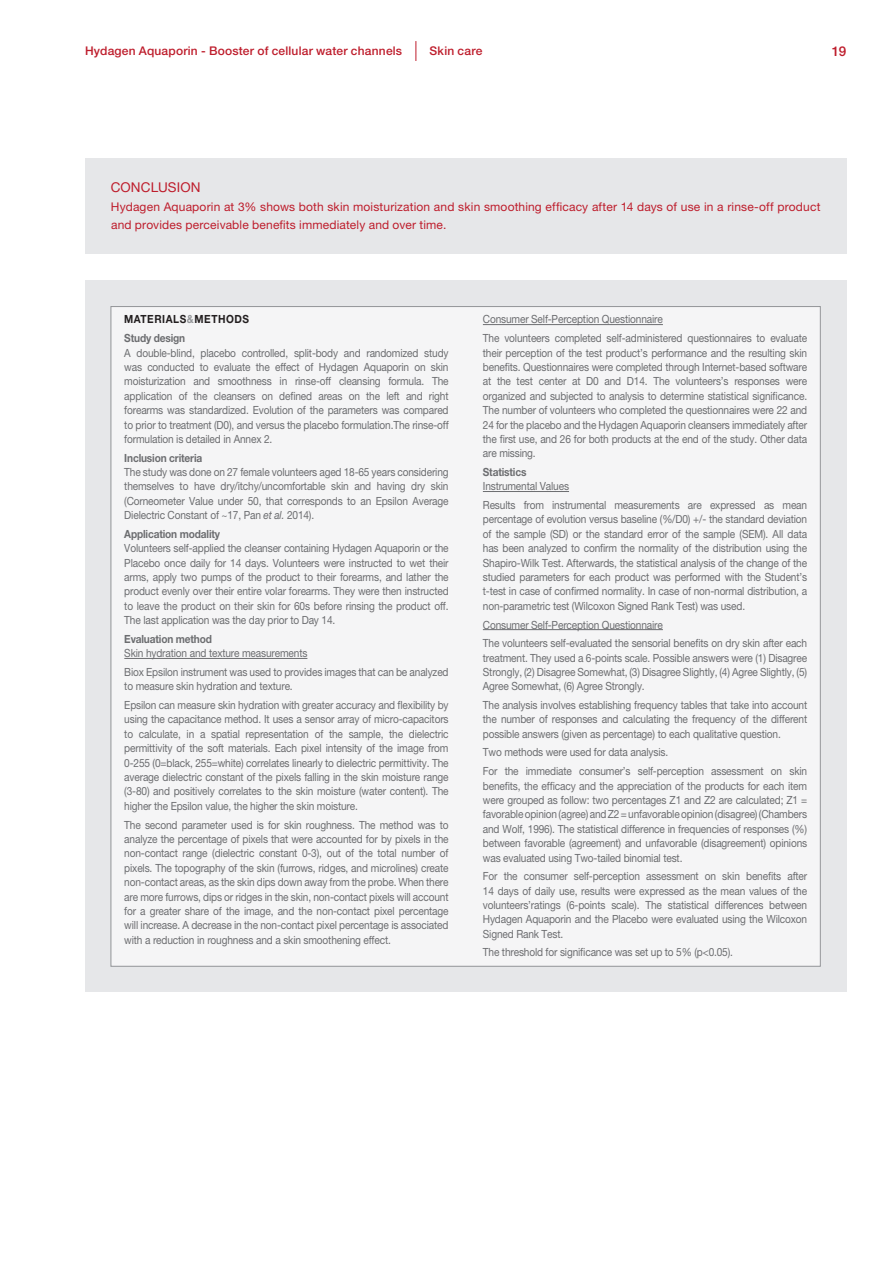
<style>
.page{position:relative;width:893px;height:1263px;background:#fff}
.page>*{position:absolute;margin:0;border:0;box-sizing:border-box;transform-origin:0 0}
.t1{font:13.5px "Helvetica Neue LT Std";letter-spacing:.01em;color:#be1d2c}
.t2{font:500 13.5px "Helvetica Neue LT Std";color:#be1d2c}
.t3{font:12px/18px "Helvetica Neue LT Std";letter-spacing:.015em;color:#be1d2c}
.t4{font:500 12px "Helvetica Neue LT Std";letter-spacing:.015em;color:#be1d2c}
.M_M_texte{font:11.25px/14.4px "Helvetica Neue LT Pro";letter-spacing:-.015em;color:#6c6d70;text-align:justify;scale:.9 1}
.M_M_texte-2{font:700 11.25px "Helvetica Neue LT Pro";letter-spacing:-.015em;color:#6c6d70;scale:.9 1}
.M_M_Titre{font:700 11.25px "Helvetica Neue LT Pro";letter-spacing:.055em;color:#231f20;scale:.9 1}
.s1{color:#939598}
.s2{font-style:italic}
</style>
<div class="page">
<svg style="left:415px;top:41px;width:1px;height:20px"></svg>
<div style="left:85px;top:158px;width:761px;height:96px;background:#e6e7e9"></div>
<div style="left:85px;top:281px;width:761px;height:711px;background:#e6e7e9"></div>
<div style="left:111px;top:307px;width:709px;height:659px;background:#f5f5f6"></div>
<hr style="left:124px;top:658px;width:183px;height:1px;background:#6c6d70">
<hr style="left:483px;top:324px;width:180px;height:1px;background:#6c6d70">
<hr style="left:483px;top:491px;width:86px;height:1px;background:#6c6d70">
<hr style="left:483px;top:629px;width:180px;height:1px;background:#6c6d70">
<p class="t4" style="left:430px;top:44px;width:54px">Skin care</p>
<p class="t4" style="left:85px;top:44px;width:319px">Hydagen Aquaporin - Booster of cellular water channels</p>
<p class="t2" style="left:832px;top:43px;width:16px">19</p>
<p class="t1" style="left:111px;top:180px;width:91px">CONCLUSION</p>
<p class="t3" style="left:111px;top:197px;width:711px">Hydagen Aquaporin at 3% shows both skin moisturization and skin smoothing efficacy after 14 days of use in a rinse-off product and provides perceivable benefits immediately and over time.</p>
<p class="M_M_Titre" style="left:124px;top:312px;width:140px">MATERIALS<span class="s1">&amp;</span>METHODS</p>
<p class="M_M_texte-2" style="left:124px;top:331px;width:69px">Study design</p>
<p class="M_M_texte" style="left:124px;top:345px;width:362px">A double-blind, placebo controlled, split-body and randomized study was conducted to evaluate the effect of Hydagen Aquaporin on skin moisturization and smoothness in rinse-off cleansing formula. The application of the cleansers on defined areas on the left and right forearms was standardized. Evolution of the parameters was compared to prior to treatment (D0), and versus the placebo formulation.The rinse-off formulation is detailed in Annex 2.</p>
<p class="M_M_texte-2" style="left:124px;top:451px;width:88px">Inclusion criteria</p>
<p class="M_M_texte" style="left:124px;top:465px;width:362px">The study was done on 27 female volunteers aged 18-65 years considering themselves to have dry/itchy/uncomfortable skin and having dry skin (Corneometer Value under 50, that corresponds to an Epsilon Average Dielectric Constant of ~17, Pan <span class="s2">et al.</span> 2014).</p>
<p class="M_M_texte-2" style="left:124px;top:527px;width:108px">Application modality</p>
<p class="M_M_texte" style="left:124px;top:541px;width:362px">Volunteers self-applied the cleanser containing Hydagen Aquaporin or the Placebo once daily for 14 days. Volunteers were instructed to wet their arms, apply two pumps of the product to their forearms, and lather the product evenly over their entire volar forearms. They were then instructed to leave the product on their skin for 60s before rinsing the product off.<br>The last application was the day prior to Day 14.</p>
<p class="M_M_texte-2" style="left:124px;top:632px;width:99px">Evaluation method</p>
<p class="M_M_texte" style="left:124px;top:646px;width:205px">Skin hydration and texture measurements</p>
<p class="M_M_texte" style="left:124px;top:665px;width:362px">Biox Epsilon instrument was used to provides images that can be analyzed to measure skin hydration and texture.</p>
<p class="M_M_texte" style="left:124px;top:698px;width:362px">Epsilon can measure skin hydration with greater accuracy and flexibility by using the capacitance method. It uses a sensor array of micro-capacitors to calculate, in a spatial representation of the sample, the dielectric permittivity of the soft materials. Each pixel intensity of the image from 0-255 (0=black, 255=white) correlates linearly to dielectric permittivity. The average dielectric constant of the pixels falling in the skin moisture range (3-80) and positively correlates to the skin moisture (water content). The higher the Epsilon value, the higher the skin moisture.</p>
<p class="M_M_texte" style="left:124px;top:817px;width:362px">The second parameter used is for skin roughness. The method was to analyze the percentage of pixels that were accounted for by pixels in the non-contact range (dielectric constant 0-3), out of the total number of pixels. The topography of the skin (furrows, ridges, and microlines) create non-contact areas, as the skin dips down away from the probe. When there are more furrows, dips or ridges in the skin, non-contact pixels will account for a greater share of the image, and the non-contact pixel percentage will increase. A decrease in the non-contact pixel percentage is associated with a reduction in roughness and a skin smoothening effect.</p>
<p class="M_M_texte" style="left:483px;top:312px;width:202px">Consumer Self-Perception Questionnaire</p>
<p class="M_M_texte" style="left:483px;top:331px;width:362px">The volunteers completed self-administered questionnaires to evaluate their perception of the test product’s performance and the resulting skin benefits. Questionnaires were completed through Internet-based software at the test center at D0 and D14. The volunteers’s responses were organized and subjected to analysis to determine statistical significance.<br>The number of volunteers who completed the questionnaires were 22 and 24 for the placebo and the Hydagen Aquaporin cleansers immediately after the first use, and 26 for both products at the end of the study. Other data are missing.</p>
<p class="M_M_texte-2" style="left:483px;top:465px;width:50px">Statistics</p>
<p class="M_M_texte" style="left:483px;top:479px;width:97px">Instrumental Values</p>
<p class="M_M_texte" style="left:483px;top:498px;width:362px">Results from instrumental measurements are expressed as mean percentage of evolution versus baseline (%/D0) +/- the standard deviation of the sample (SD) or the standard error of the sample (SEM). All data has been analyzed to confirm the normality of the distribution using the Shapiro-Wilk Test. Afterwards, the statistical analysis of the change of the studied parameters for each product was performed with the Student’s t-test in case of confirmed normality. In case of non-normal distribution, a non-parametric test (Wilcoxon Signed Rank Test) was used.</p>
<p class="M_M_texte" style="left:483px;top:617px;width:202px">Consumer Self-Perception Questionnaire</p>
<p class="M_M_texte" style="left:483px;top:636px;width:362px">The volunteers self-evaluated the sensorial benefits on dry skin after each treatment. They used a 6-points scale. Possible answers were (1) Disagree Strongly, (2) Disagree Somewhat, (3) Disagree Slightly, (4) Agree Slightly, (5)<br>Agree Somewhat, (6) Agree Strongly.</p>
<p class="M_M_texte" style="left:483px;top:698px;width:362px">The analysis involves establishing frequency tables that take into account the number of responses and calculating the frequency of the different possible answers (given as percentage) to each qualitative question.</p>
<p class="M_M_texte" style="left:483px;top:745px;width:207px">Two methods were used for data analysis.</p>
<p class="M_M_texte" style="left:483px;top:764px;width:362px">For the immediate consumer’s self-perception assessment on skin benefits, the efficacy and the appreciation of the products for each item were grouped as follow: two percentages Z1 and Z2 are calculated; Z1 = favorable opinion (agree) and Z2 = unfavorable opinion (disagree) (Chambers and Wolf, 1996). The statistical difference in frequencies of responses (%) between favorable (agreement) and unfavorable (disagreement) opinions was evaluated using Two-tailed binomial test.</p>
<p class="M_M_texte" style="left:483px;top:869px;width:362px">For the consumer self-perception assessment on skin benefits after 14 days of daily use, results were expressed as the mean values of the volunteers’ratings (6-points scale). The statistical differences between Hydagen Aquaporin and the Placebo were evaluated using the Wilcoxon Signed Rank Test.</p>
<p class="M_M_texte" style="left:483px;top:945px;width:279px">The threshold for significance was set up to 5% (p&lt;0.05).</p>
</div>
